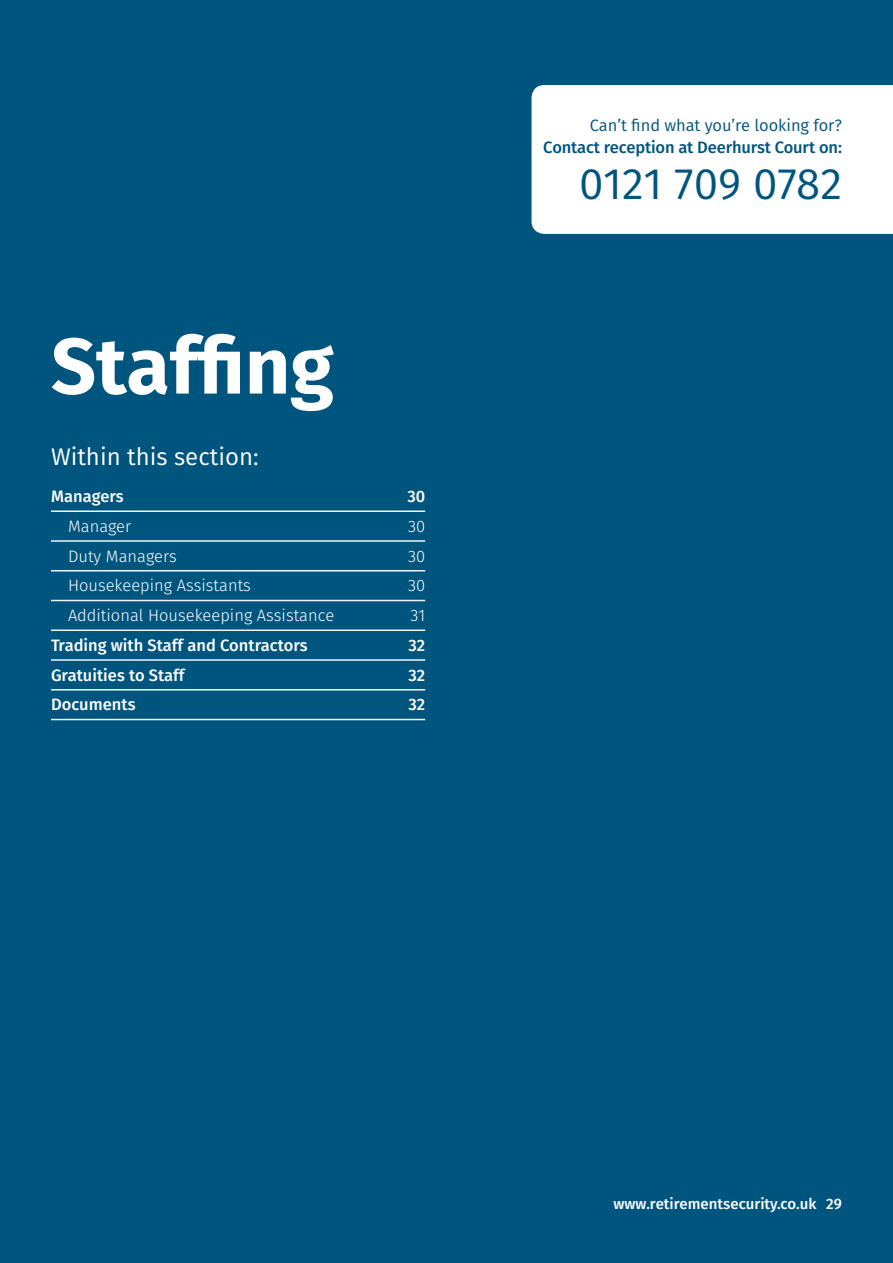
<style>
.page{position:relative;width:893px;height:1263px;background:#00557f}
.page>*{position:absolute;margin:0;border:0;box-sizing:border-box;transform-origin:0 0}
.t1{font:700 78.9px "Fira Sans";color:#fff}
.t2{font:44.1px "Fira Sans";color:#00557f}
.t3{font:24px "Fira Sans";color:#fff}
.t4{font:300 16.5px "Fira Sans";color:#fff}
.t5{font:500 16.5px "Fira Sans";color:#fff}
.t6{font:500 16.5px "Fira Sans";letter-spacing:-.01em;color:#00557f}
.t7{font:16.5px "Fira Sans";letter-spacing:-.005em;color:#00557f}
.t8{font:500 15px "Fira Sans";color:#fff}
</style>
<div class="page">
<div style="left:531px;top:85px;width:362px;height:149px;background:#fff"></div>
<hr style="left:51px;top:510px;width:374px;height:2px;background:#f1f5f9">
<hr style="left:51px;top:540px;width:374px;height:2px;background:#f1f5f9">
<hr style="left:51px;top:570px;width:374px;height:1px;background:#f1f5f9">
<hr style="left:51px;top:600px;width:374px;height:1px;background:#f1f5f9">
<hr style="left:51px;top:629px;width:374px;height:2px;background:#f1f5f9">
<hr style="left:51px;top:659px;width:374px;height:2px;background:#f1f5f9">
<hr style="left:51px;top:689px;width:374px;height:1px;background:#f1f5f9">
<hr style="left:51px;top:719px;width:374px;height:1px;background:#f1f5f9">
<h1 class="t1" style="left:51px;top:311px;width:284px">Staffing</h1>
<h3 class="t3" style="left:51px;top:439px;width:209px">Within this section:</h3>
<p class="t5" style="left:51px;top:485px;width:74px">Managers</p>
<p class="t5" style="left:407px;top:485px;width:19px">30</p>
<p class="t4" style="left:68px;top:514px;width:65px">Manager</p>
<p class="t4" style="left:408px;top:514px;width:19px">30</p>
<p class="t4" style="left:68px;top:544px;width:110px">Duty Managers</p>
<p class="t4" style="left:408px;top:544px;width:19px">30</p>
<p class="t4" style="left:68px;top:574px;width:184px">Housekeeping Assistants</p>
<p class="t4" style="left:408px;top:574px;width:19px">30</p>
<p class="t4" style="left:68px;top:604px;width:268px">Additional Housekeeping Assistance</p>
<p class="t4" style="left:410px;top:604px;width:16px">31</p>
<p class="t5" style="left:51px;top:633px;width:258px">Trading with Staff and Contractors</p>
<p class="t5" style="left:408px;top:633px;width:18px">32</p>
<p class="t5" style="left:51px;top:663px;width:135px">Gratuities to Staff</p>
<p class="t5" style="left:408px;top:663px;width:18px">32</p>
<p class="t5" style="left:51px;top:693px;width:86px">Documents</p>
<p class="t5" style="left:408px;top:693px;width:18px">32</p>
<p class="t7" style="left:590px;top:113px;width:254px">Can’t find what you’re looking for?</p>
<p class="t6" style="left:543px;top:136px;width:300px">Contact reception at Deerhurst Court on:</p>
<h2 class="t2" style="left:579px;top:153px;width:264px">0121 709 0782</h2>
<p class="t8" style="left:614px;top:1193px;width:230px">www.retirementsecurity.co.uk 29</p>
</div>
